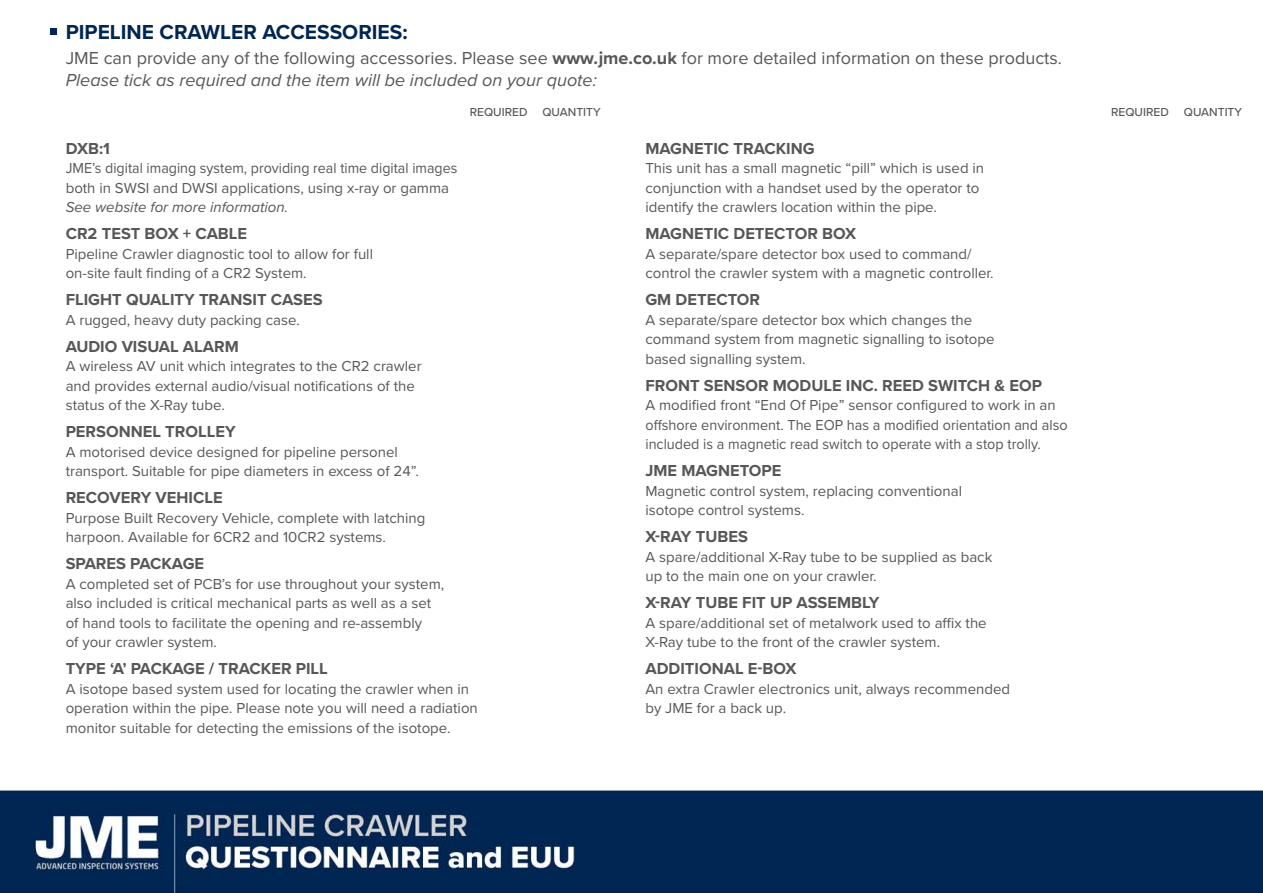
<style>
.page{position:relative;width:1263px;height:893px;background:#fff}
.page>*{position:absolute;margin:0;border:0;box-sizing:border-box;transform-origin:0 0}
.t1{font:700 21px "Proxima Nova";color:#002652}
.t2{font:18px/21.6px "Proxima Nova";color:#575756}
.t3{font:700 16.5px "Proxima Nova";color:#575756}
.t4{font:15px/19.5px "Proxima Nova";color:#575756}
.t5{font:15px/19.5px "Proxima Nova";color:#575756;scale:.95 1}
.t6{font:italic 15px "Proxima Nova";color:#575756}
.t7{font:500 12px "Proxima Nova";color:#575756}
.s1{font-weight:700}
.s2{font-style:italic}
</style>
<div class="page">
<img style="left:1px;top:28px;width:1262px;height:865px">
<div style="left:50px;top:28px;width:6px;height:7px;background:#002652"></div>
<h1 class="t1" style="left:66px;top:16px;width:344px">PIPELINE CRAWLER ACCESSORIES:</h1>
<p class="t2" style="left:66px;top:47px;width:998px">JME can provide any of the following accessories. Please see <span class="s1">www.jme.co.uk</span> for more detailed information on these products.<br><span class="s2">Please tick as required and the item will be included on your quote:</span></p>
<p class="t7" style="left:470px;top:103px;width:59px">REQUIRED</p>
<p class="t7" style="left:542px;top:103px;width:60px">QUANTITY</p>
<p class="t7" style="left:1111px;top:103px;width:59px">REQUIRED</p>
<p class="t7" style="left:1184px;top:103px;width:60px">QUANTITY</p>
<p class="t3" style="left:66px;top:136px;width:46px">DXB:1</p>
<p class="t5" style="left:66px;top:158px;width:414px">JME’s digital imaging system, providing real time digital images both in SWSI and DWSI applications, using x-ray or gamma</p>
<p class="t6" style="left:66px;top:196px;width:224px">See website for more information.</p>
<p class="t3" style="left:66px;top:221px;width:183px">CR2 TEST BOX + CABLE</p>
<p class="t4" style="left:66px;top:243px;width:309px">Pipeline Crawler diagnostic tool to allow for full on-site fault finding of a CR2 System.</p>
<p class="t3" style="left:66px;top:287px;width:258px">FLIGHT QUALITY TRANSIT CASES</p>
<p class="t4" style="left:66px;top:309px;width:236px">A rugged, heavy duty packing case.</p>
<p class="t3" style="left:66px;top:334px;width:175px">AUDIO VISUAL ALARM</p>
<p class="t4" style="left:66px;top:356px;width:357px">A wireless AV unit which integrates to the CR2 crawler and provides external audio/visual notifications of the status of the X-Ray tube.</p>
<p class="t3" style="left:66px;top:419px;width:171px">PERSONNEL TROLLEY</p>
<p class="t4" style="left:66px;top:441px;width:355px">A motorised device designed for pipeline personel transport. Suitable for pipe diameters in excess of 24”.</p>
<p class="t3" style="left:66px;top:485px;width:159px">RECOVERY VEHICLE</p>
<p class="t4" style="left:66px;top:507px;width:361px">Purpose Built Recovery Vehicle, complete with latching harpoon. Available for 6CR2 and 10CR2 systems.</p>
<p class="t3" style="left:66px;top:551px;width:140px">SPARES PACKAGE</p>
<p class="t4" style="left:66px;top:573px;width:380px">A completed set of PCB’s for use throughout your system, also included is critical mechanical parts as well as a set of hand tools to facilitate the opening and re-assembly<br>of your crawler system.</p>
<p class="t3" style="left:66px;top:656px;width:264px">TYPE ‘A’ PACKAGE / TRACKER PILL</p>
<p class="t4" style="left:66px;top:678px;width:414px">A isotope based system used for locating the crawler when in operation within the pipe. Please note you will need a radiation monitor suitable for detecting the emissions of the isotope.</p>
<p class="t3" style="left:645px;top:136px;width:171px">MAGNETIC TRACKING</p>
<p class="t4" style="left:645px;top:158px;width:340px">This unit has a small magnetic “pill” which is used in conjunction with a handset used by the operator to identify the crawlers location within the pipe.</p>
<p class="t3" style="left:645px;top:221px;width:212px">MAGNETIC DETECTOR BOX</p>
<p class="t4" style="left:645px;top:243px;width:350px">A separate/spare detector box used to command/ control the crawler system with a magnetic controller.</p>
<p class="t3" style="left:645px;top:287px;width:116px">GM DETECTOR</p>
<p class="t4" style="left:645px;top:309px;width:351px">A separate/spare detector box which changes the command system from magnetic signalling to isotope based signalling system.</p>
<p class="t3" style="left:645px;top:373px;width:398px">FRONT SENSOR MODULE INC. REED SWITCH &amp; EOP</p>
<p class="t4" style="left:645px;top:395px;width:424px">A modified front “End Of Pipe” sensor configured to work in an offshore environment. The EOP has a modified orientation and also included is a magnetic read switch to operate with a stop trolly.</p>
<p class="t3" style="left:645px;top:458px;width:138px">JME MAGNETOPE</p>
<p class="t4" style="left:645px;top:480px;width:318px">Magnetic control system, replacing conventional isotope control systems.</p>
<p class="t3" style="left:645px;top:524px;width:104px">X-RAY TUBES</p>
<p class="t4" style="left:645px;top:546px;width:348px">A spare/additional X-Ray tube to be supplied as back up to the main one on your crawler.</p>
<p class="t3" style="left:645px;top:590px;width:235px">X-RAY TUBE FIT UP ASSEMBLY</p>
<p class="t4" style="left:645px;top:612px;width:343px">A spare/additional set of metalwork used to affix the<br>X-Ray tube to the front of the crawler system.</p>
<p class="t3" style="left:645px;top:656px;width:153px">ADDITIONAL E-BOX</p>
<p class="t4" style="left:645px;top:678px;width:366px">An extra Crawler electronics unit, always recommended by JME for a back up.</p>
</div>
